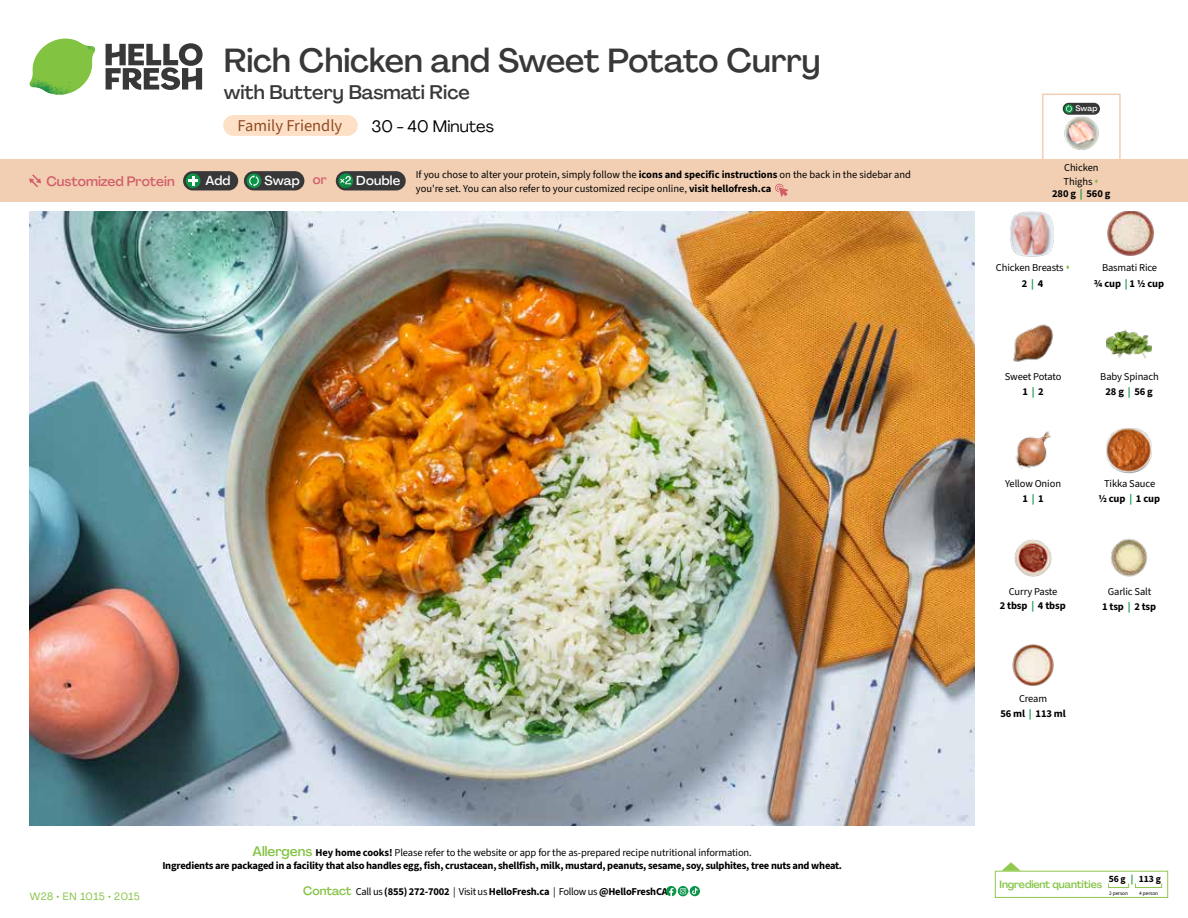
<style>
.page{position:relative;width:1188px;height:918px;background:#fff}
.page>*{position:absolute;margin:0;border:0;box-sizing:border-box;transform-origin:0 0}
.t1{font:500 33px "Agrandir";letter-spacing:-.005em;color:#383839}
.t2{font:500 19.5px "Agrandir";color:#383839}
.t3{font:16.5px "Source Sans 3";color:#8e4b25}
.t4{font:16.5px "Agrandir";color:#000}
.t5{font:500 13.5px "Agrandir";color:#d15f6a}
.t6{font:500 12.9px "Agrandir";letter-spacing:.015em;color:#fff}
.t7{font:700 10.5px/13.5px "Source Sans 3";letter-spacing:-.02em;color:#000;text-align:center}
.t8{font:10.5px/14.5px "Source Sans 3";letter-spacing:-.01em;color:#000;text-align:center}
.t9{font:500 10.5px "Agrandir";letter-spacing:-.01em;color:#82c341}
.t10{font:10.5px "Agrandir";letter-spacing:.05em;color:#82c341}
.t11{font:700 9.6px "Source Sans 3";color:#000}
.t12{font:500 7.95px "Agrandir";color:#fff}
.t13{font:5.25px "Source Sans 3";letter-spacing:-.01em;color:#000}
.s1{color:#d15f6a}
.s2{color:#8cba42}
.s3{color:#0b9446}
.s4{font-weight:700}
.s5{font-weight:700;color:#0b9446}
.s6{font-weight:400}
.s7{font-family:"Agrandir";font-weight:500;font-size:13.5px;color:#82c341}
.s8{font-family:"Agrandir";font-weight:500;font-size:12px;color:#82c341}
</style>
<div class="page">
<svg style="left:106px;top:43px;width:97px;height:47px"></svg>
<svg style="left:34px;top:39px;width:59px;height:38px"></svg>
<img style="left:65px;top:39px;width:30px;height:25px">
<img style="left:33px;top:60px;width:56px;height:10px">
<img style="left:29px;top:64px;width:58px;height:31px">
<img style="left:64px;top:70px;width:25px;height:24px">
<img style="left:30px;top:211px;width:945px;height:615px">
<svg style="left:690px;top:886px;width:10px;height:10px"></svg>
<svg style="left:666px;top:886px;width:32px;height:10px"></svg>
<svg style="left:1002px;top:862px;width:19px;height:9px"></svg>
<div style="left:995px;top:871px;width:173px;height:27px;border:1px solid #91c84e"></div>
<div style="left:1108px;top:883px;width:21px;height:5px;border:1px solid #91c84e"></div>
<div style="left:1135px;top:883px;width:27px;height:5px;border:1px solid #91c84e"></div>
<img style="left:1013px;top:324px;width:40px;height:38px">
<img style="left:1106px;top:330px;width:46px;height:29px">
<img style="left:1015px;top:431px;width:36px;height:38px">
<img style="left:1106px;top:428px;width:46px;height:46px">
<img style="left:1014px;top:539px;width:38px;height:38px">
<img style="left:1110px;top:538px;width:38px;height:39px">
<img style="left:1012px;top:644px;width:42px;height:42px">
<img style="left:1108px;top:211px;width:45px;height:45px">
<img style="left:1010px;top:212px;width:44px;height:45px">
<div style="left:0;top:160px;width:1188px;height:42px;background:#f2cfb3"></div>
<svg style="left:29px;top:174px;width:12px;height:13px"></svg>
<div style="left:336px;top:171px;width:70px;height:19px;background:#383839;border-radius:10px"></div>
<svg style="left:338px;top:173px;width:15px;height:15px"></svg>
<div style="left:341px;top:180px;width:11px;height:11px;background:#000;opacity:.35"></div>
<svg style="left:339px;top:176px;width:12px;height:8px"></svg>
<div style="left:244px;top:171px;width:60px;height:19px;background:#383839;border-radius:10px"></div>
<div style="left:247px;top:173px;width:14px;height:15px;background:#0b9446;border-radius:50%"></div>
<svg style="left:249px;top:175px;width:10px;height:12px"></svg>
<div style="left:183px;top:171px;width:55px;height:19px;background:#383839;border-radius:10px"></div>
<div style="left:186px;top:173px;width:14px;height:15px;background:#0b9446;border-radius:50%"></div>
<svg style="left:188px;top:176px;width:10px;height:10px"></svg>
<svg style="left:775px;top:183px;width:13px;height:14px"></svg>
<div style="left:1042px;top:94px;width:79px;height:69px;border:2px solid #f2cfb3"></div>
<img style="left:1063px;top:112px;width:36px;height:38px">
<div style="left:1063px;top:103px;width:37px;height:12px;background:#383839;border-radius:6px"></div>
<svg style="left:1064px;top:104px;width:9px;height:9px"></svg>
<svg style="left:1066px;top:105px;width:6px;height:7px"></svg>
<div style="left:223px;top:115px;width:135px;height:21px;background:#fee0c6;border-radius:10px"></div>
<h1 class="t1" style="left:224px;top:40px;width:598px">Rich Chicken and Sweet Potato Curry</h1>
<h2 class="t2" style="left:224px;top:80px;width:248px">with Buttery Basmati Rice</h2>
<h3 class="t4" style="left:372px;top:116px;width:124px">30 - 40 Minutes</h3>
<h3 class="t3" style="left:238px;top:116px;width:106px">Family Friendly</h3>
<p class="t12" style="left:1075px;top:104px;width:24px">Swap</p>
<p class="t5" style="left:46px;top:173px;width:130px">Customized Protein</p>
<p class="t6" style="left:205px;top:172px;width:27px">Add</p>
<p class="t6" style="left:264px;top:172px;width:64px">Swap <span class="s1">or</span></p>
<p class="t6" style="left:356px;top:172px;width:45px">Double</p>
<p class="t8" style="left:1064px;top:161px;width:37px;line-height:13.5px;text-align:left">Chicken<br>Thighs <span class="s2">▲</span></p>
<p class="t7" style="left:1052px;top:186px;width:60px">280 g <span class="s3">|</span> 560 g</p>
<p class="t8" style="left:416px;top:168px;width:497px;line-height:13.5px;text-align:left">If you chose to alter your protein, simply follow the <span class="s4">icons and specific instructions</span> on the back in the sidebar and you're set. You can also refer to your customized recipe online, <span class="s4">visit hellofresh.ca</span></p>
<p class="t8" style="left:996px;top:259px;width:76px;line-height:16.4px">Chicken Breasts <span class="s2">▲<br></span><span class="s4">2</span> <span class="s5">|</span> <span class="s4">4</span></p>
<p class="t7" style="left:1094px;top:259px;width:72px;line-height:16.4px"><span class="s6">Basmati Rice<br></span>3/4 cup <span class="s3">|</span> 1 1/2 cup</p>
<p class="t8" style="left:1005px;top:369px;width:58px">Sweet Potato<br><span class="s4">1</span> <span class="s5">|</span> <span class="s4">2</span></p>
<p class="t8" style="left:1100px;top:369px;width:60px">Baby Spinach<br><span class="s4">28 g</span> <span class="s5">|</span> <span class="s4">56 g</span></p>
<p class="t8" style="left:1005px;top:477px;width:57px">Yellow Onion<br><span class="s4">1</span> <span class="s5">|</span> <span class="s4">1</span></p>
<p class="t8" style="left:1098px;top:477px;width:63px">Tikka Sauce<br><span class="s4">1/2 cup</span> <span class="s5">|</span> <span class="s4">1 cup</span></p>
<p class="t8" style="left:1000px;top:584px;width:67px">Curry Paste<br><span class="s4">2 tbsp</span> <span class="s5">|</span> <span class="s4">4 tbsp</span></p>
<p class="t8" style="left:1102px;top:584px;width:55px">Garlic Salt<br><span class="s4">1 tsp</span> <span class="s5">|</span> <span class="s4">2 tsp</span></p>
<p class="t10" style="left:30px;top:890px;width:112px">W28 • EN 1015 • 2015</p>
<p class="t7" style="left:162px;top:845px;width:681px"><span class="s7">Allergens</span> Hey home cooks! <span class="s6">Please refer to the website or app for the as-prepared recipe nutritional information.<br></span>Ingredients are packaged in a facility that also handles egg, fish, crustacean, shellfish, milk, mustard, peanuts, sesame, soy, sulphites, tree nuts and wheat.</p>
<p class="t7" style="left:303px;top:885px;width:366px"><span class="s8">Contact</span> <span class="s6">Call us</span> (855) 272-7002 <span class="s6">| Visit us</span> HelloFresh.ca <span class="s6">| Follow us</span> @HelloFreshCA</p>
<p class="t7" style="left:1000px;top:691px;width:67px;line-height:14.5px"><span class="s6">Cream<br></span>56 ml <span class="s3">|</span> 113 ml</p>
<p class="t11" style="left:1109px;top:872px;width:54px">56 g <span class="s3">|</span> 113 g</p>
<p class="t13" style="left:1109px;top:890px;width:20px">2 person</p>
<p class="t13" style="left:1139px;top:890px;width:20px">4 person</p>
<p class="t9" style="left:1000px;top:878px;width:104px">Ingredient quantities</p>
</div>
